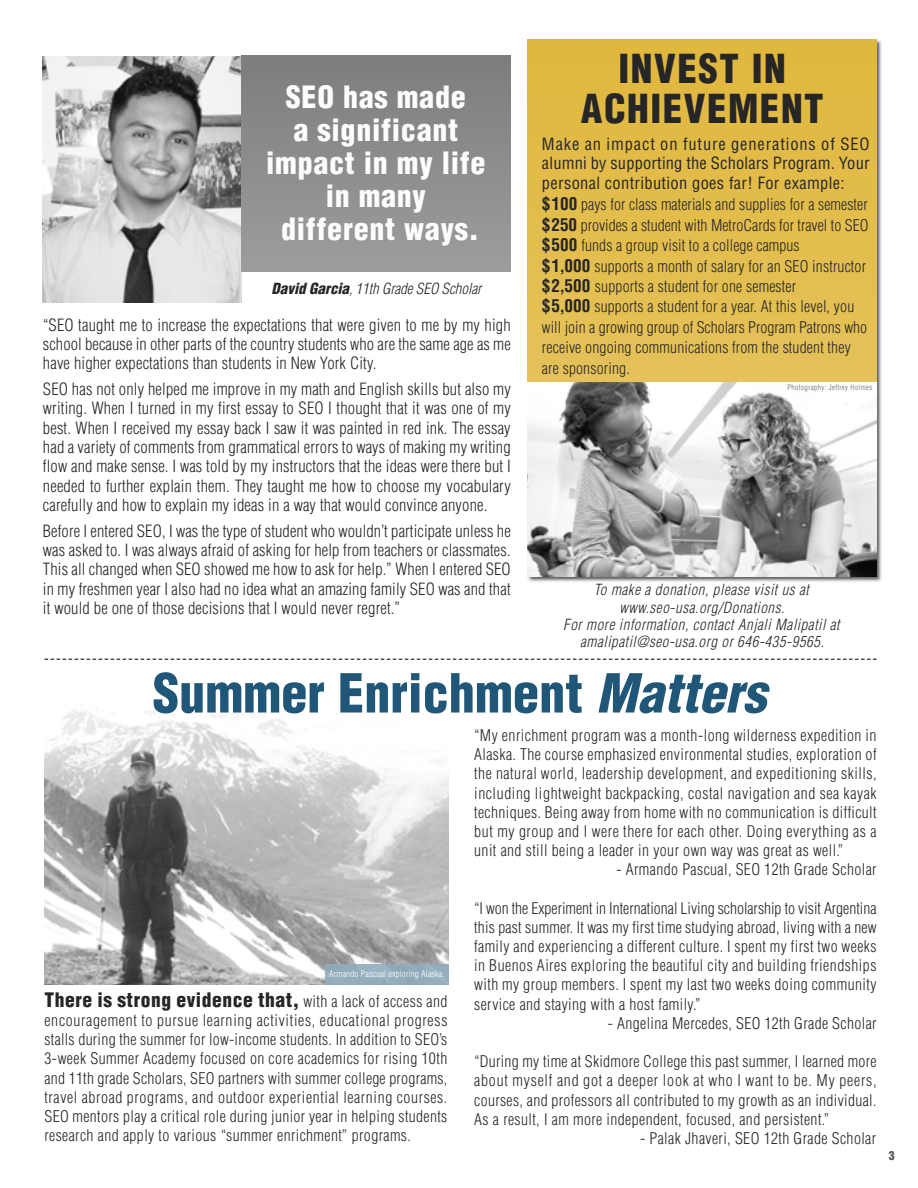
<style>
.page{position:relative;width:918px;height:1188px;background:#fff}
.page>*{position:absolute;margin:0;border:0;box-sizing:border-box;transform-origin:0 0}
.t1{font:900 condensed 52.5px "Helvetica";color:#205779}
.t2{font:900 condensed 39px/40.5px "Helvetica";letter-spacing:.04em;color:#272627;text-align:center}
.t3{font:900 condensed 30px/33px "Helvetica";letter-spacing:.025em;color:#fefdfc;text-align:center}
.t4{font:900 condensed 19.5px "Helvetica";letter-spacing:.03em;color:#272627}
.t5{font:300 condensed 16.5px/19.4px "Helvetica";letter-spacing:.01em;color:#272627;text-align:justify}
.t6{font:condensed 16.5px/19.5px "Helvetica";letter-spacing:.02em;color:#272627;text-align:justify}
.t7{font:300 condensed 15.75px/19.2px "Helvetica";letter-spacing:.01em;color:#272627;text-align:justify}
.t8{font:italic 300 condensed 15px/17.1px "Helvetica";letter-spacing:.035em;color:#272627;text-align:center}
.t9{font:italic 300 condensed 15px "Helvetica";color:#272627}
.t10{font:900 condensed 12px "Helvetica";color:#525152}
.t11{font:300 condensed 9px "Helvetica";letter-spacing:.015em;color:#fff}
.t12{font:300 condensed 7.5px "Helvetica";letter-spacing:.05em;color:#686768}
.s1{font-weight:900}
.s2{font-weight:700;font-size:17.25px}
.s3{font-style:italic}
.s4{font-weight:300;font-size:15.75px}
</style>
<div class="page">
<img style="left:42px;top:56px;width:200px;height:247px">
<img style="left:44px;top:709px;width:404px;height:276px">
<img style="left:527px;top:39px;width:355px;height:543px">
<div style="left:528px;top:40px;width:349px;height:537px;background:linear-gradient(to right,#e2bd4c,#e2bd4c)"></div>
<svg style="left:44px;top:659px;width:833px;height:1px"></svg>
<img style="left:528px;top:382px;width:349px;height:195px">
<div style="left:241px;top:56px;width:269px;height:216px;background:linear-gradient(to bottom,#7e7d7d,#9d9d9d)"></div>
<div style="left:325px;top:964px;width:123px;height:21px;background:#94adbc"></div>
<h3 class="t3" style="left:266px;top:81px;width:221px">SEO has made<br>a significant impact in my life in many different ways.</h3>
<p class="t9" style="left:272px;top:280px;width:211px"><span class="s1">David Garcia</span>, 11th Grade SEO Scholar</p>
<p class="t5" style="left:43px;top:315px;width:469px">“SEO taught me to increase the expectations that were given to me by my high school because in other parts of the country students who are the same age as me have higher expectations than students in New York City.</p>
<p class="t5" style="left:43px;top:380px;width:469px">SEO has not only helped me improve in my math and English skills but also my writing. When I turned in my first essay to SEO I thought that it was one of my best. When I received my essay back I saw it was painted in red ink. The essay had a variety of comments from grammatical errors to ways of making my writing flow and make sense. I was told by my instructors that the ideas were there but I needed to further explain them. They taught me how to choose my vocabulary carefully and how to explain my ideas in a way that would convince anyone.</p>
<p class="t5" style="left:43px;top:521px;width:469px">Before I entered SEO, I was the type of student who wouldn’t participate unless he was asked to. I was always afraid of asking for help from teachers or classmates.<br>This all changed when SEO showed me how to ask for help.” When I entered SEO in my freshmen year I also had no idea what an amazing family SEO was and that it would be one of those decisions that I would never regret.”</p>
<h2 class="t2" style="left:581px;top:49px;width:244px">INVEST IN<br>ACHIEVEMENT</h2>
<p class="t6" style="left:542px;top:135px;width:329px">Make an impact on future generations of SEO alumni by supporting the Scholars Program. Your personal contribution goes far! For example:</p>
<p class="t7" style="left:542px;top:195px;width:328px;line-height:20.4px;text-align:left"><span class="s2">$100</span> pays for class materials and supplies for a semester <span class="s2">$250</span> provides a student with MetroCards for travel to SEO <span class="s2">$500</span> funds a group visit to a college campus<br><span class="s2">$1,000</span> supports a month of salary for an SEO instructor <span class="s2">$2,500</span> supports a student for one semester<br><span class="s2">$5,000</span> supports a student for a year. At this level, you will join a growing group of Scholars Program Patrons who receive ongoing communications from the student they are sponsoring.</p>
<p class="t12" style="left:787px;top:383px;width:87px">Photography: Jeffrey Holmes</p>
<p class="t8" style="left:563px;top:582px;width:278px">To make a donation, please visit us at www.seo-usa.org/Donations.<br>For more information, contact Anjali Malipatil at amalipatil@seo-usa.org or 646-435-9565.</p>
<h1 class="t1" style="left:153px;top:664px;width:615px">Summer Enrichment <span class="s3">Matters</span></h1>
<p class="t11" style="left:329px;top:969px;width:117px">Armando Pascual exploring Alaska.</p>
<p class="t4" style="left:44px;top:989px;width:404px">There is strong evidence that, <span class="s4">with a lack of access and</span></p>
<p class="t7" style="left:44px;top:1011px;width:405px">encouragement to pursue learning activities, educational progress stalls during the summer for low-income students. In addition to SEO’s 3-week Summer Academy focused on core academics for rising 10th and 11th grade Scholars, SEO partners with summer college programs, travel abroad programs, and outdoor experiential learning courses.<br>SEO mentors play a critical role during junior year in helping students research and apply to various “summer enrichment” programs.</p>
<p class="t7" style="left:474px;top:726px;width:404px">“My enrichment program was a month-long wilderness expedition in Alaska. The course emphasized environmental studies, exploration of the natural world, leadership development, and expeditioning skills, including lightweight backpacking, costal navigation and sea kayak techniques. Being away from home with no communication is difficult but my group and I were there for each other. Doing everything as a unit and still being a leader in your own way was great as well.”</p>
<p class="t7" style="left:617px;top:860px;width:262px">- Armando Pascual, SEO 12th Grade Scholar</p>
<p class="t7" style="left:474px;top:899px;width:404px">“I won the Experiment in International Living scholarship to visit Argentina this past summer. It was my first time studying abroad, living with a new family and experiencing a different culture. I spent my first two weeks in Buenos Aires exploring the beautiful city and building friendships with my group members. I spent my last two weeks doing community service and staying with a host family.”</p>
<p class="t7" style="left:608px;top:1014px;width:270px">- Angelina Mercedes, SEO 12th Grade Scholar</p>
<p class="t7" style="left:474px;top:1052px;width:404px">“During my time at Skidmore College this past summer, I learned more about myself and got a deeper look at who I want to be. My peers, courses, and professors all contributed to my growth as an individual.<br>As a result, I am more independent, focused, and persistent.”</p>
<p class="t7" style="left:640px;top:1129px;width:238px">- Palak Jhaveri, SEO 12th Grade Scholar</p>
<p class="t10" style="left:889px;top:1149px;width:7px">3</p>
</div>
